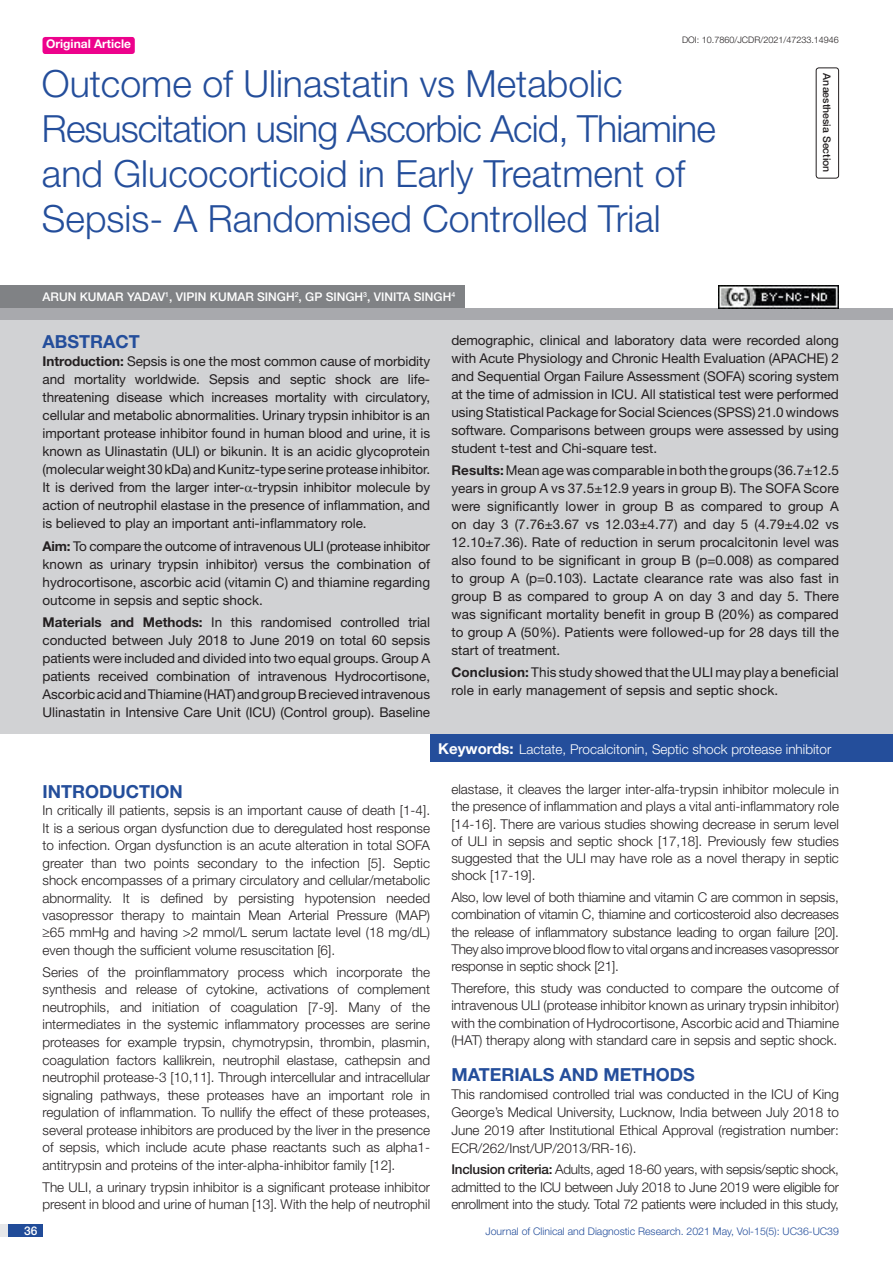
<style>
.page{position:relative;width:893px;height:1263px;background:#fff}
.page>*{position:absolute;margin:0;border:0;box-sizing:border-box;transform-origin:0 0}
.t1{font:300 37.5px/45px "Helvetica Neue";color:#244e9b}
.Heading{font:700 18px "Helvetica Neue";color:#244e9b}
.Abstract_head{font:700 18px "Helvetica Neue";color:#244e9b}
.Body_text{font:300 13.5px/17.5px "Helvetica Neue";color:#231f20;text-align:justify}
.Abstract_Text{font:13.5px/18px "Helvetica Neue";color:#231f20;text-align:justify}
.Key_words{font:300 13.5px "Helvetica Neue";color:#fff}
.Author{font:500 12px "Helvetica Neue";color:#fff}
.t2{font:700 12px "Helvetica Neue";color:#fff}
.t3{font:300 10.5px "Helvetica Neue";color:#244e9b}
.section{font:500 10.5px "Helvetica Neue";color:#231f20}
.DOI{font:300 9px "Helvetica Neue";color:#231f20}
.s1{font-weight:700}
.s2{font-weight:700;font-size:15px}
.s3{font-weight:500}
</style>
<div class="page">
<div style="left:0;top:1224px;width:43px;height:13px;background:#e6e7e9"></div>
<div style="left:8px;top:1224px;width:35px;height:13px;background:#214c99"></div>
<div style="left:43px;top:37px;width:92px;height:17px;background:#ed028c;border-radius:3px"></div>
<div style="left:816px;top:67px;width:23px;height:112px;border:1px solid #231f20;border-radius:3px"></div>
<div style="left:0;top:308px;width:893px;height:12px;background:#a8a9ad"></div>
<div style="left:0;top:285px;width:465px;height:23px;background:#808285"></div>
<div style="left:0;top:320px;width:893px;height:414px;background:#d1d2d4"></div>
<div style="left:430px;top:734px;width:463px;height:28px;background:#244e9b"></div>
<img style="left:719px;top:286px;width:120px;height:22px">
<p class="t2" style="left:46px;top:37px;width:87px">Original Article</p>
<p class="DOI" style="left:682px;top:35px;width:158px">DOI: 10.7860/JCDR/2021/47233.14946</p>
<p class="t1" style="left:42px;top:60px;width:675px">Outcome of Ulinastatin vs Metabolic Resuscitation using Ascorbic Acid, Thiamine and Glucocorticoid in Early Treatment of Sepsis- A Randomised Controlled Trial</p>
<p class="Author" style="left:43px;top:290px;width:414px">ARUN KUMAR YADAV<sup>1</sup>, VIPIN KUMAR SINGH<sup>2</sup>, GP SINGH<sup>3</sup>, VINITA SINGH<sup>4</sup></p>
<p class="section" style="left:833px;top:73px;width:101px;rotate:90deg">ANAESTHESIA SECTION</p>
<p class="Abstract_head" style="left:43px;top:331px;width:99px">ABSTRACT</p>
<p class="Abstract_Text" style="left:43px;top:352px;width:389px"><span class="s1">Introduction:</span> Sepsis is one the most common cause of morbidity and mortality worldwide. Sepsis and septic shock are life&shy;threatening disease which increases mortality with circulatory, cellular and metabolic abnormalities. Urinary trypsin inhibitor is an important protease inhibitor found in human blood and urine, it is known as Ulinastatin (ULI) or bikunin. It is an acidic glycoprotein (molecular weight 30 kDa) and Kunitz-type serine protease inhibitor.<br>It is derived from the larger inter- -trypsin inhibitor molecule by action of neutrophil elastase in the presence of inflammation, and is believed to play an important anti-inflammatory role.</p>
<p class="Abstract_Text" style="left:43px;top:536px;width:389px"><span class="s1">Aim:</span> To compare the outcome of intravenous ULI (protease inhibitor known as urinary trypsin inhibitor) versus the combination of hydrocortisone, ascorbic acid (vitamin C) and thiamine regarding outcome in sepsis and septic shock.</p>
<p class="Abstract_Text" style="left:43px;top:613px;width:389px"><span class="s1">Materials and Methods:</span> In this randomised controlled trial conducted between July 2018 to June 2019 on total 60 sepsis patients were included and divided into two equal groups. Group A patients received combination of intravenous Hydrocortisone, Ascorbic acid and Thiamine (HAT) and group B recieved intravenous Ulinastatin in Intensive Care Unit (ICU) (Control group). Baseline</p>
<p class="Abstract_Text" style="left:451px;top:331px;width:389px">demographic, clinical and laboratory data were recorded along with Acute Physiology and Chronic Health Evaluation (APACHE) 2 and Sequential Organ Failure Assessment (SOFA) scoring system at the time of admission in ICU. All statistical test were performed using Statistical Package for Social Sciences (SPSS) 21.0 windows software. Comparisons between groups were assessed by using student t-test and Chi-square test.</p>
<p class="Abstract_Text" style="left:451px;top:461px;width:389px"><span class="s1">Results:</span> Mean age was comparable in both the groups (36.7±12.5 years in group A vs 37.5±12.9 years in group B). The SOFA Score were significantly lower in group B as compared to group A on day 3 (7.76±3.67 vs 12.03±4.77) and day 5 (4.79±4.02 vs 12.10±7.36). Rate of reduction in serum procalcitonin level was also found to be significant in group B (p=0.008) as compared to group A (p=0.103). Lactate clearance rate was also fast in group B as compared to group A on day 3 and day 5. There was significant mortality benefit in group B (20%) as compared to group A (50%). Patients were followed-up for 28 days till the start of treatment.</p>
<p class="Abstract_Text" style="left:451px;top:663px;width:389px"><span class="s1">Conclusion:</span> This study showed that the ULI may play a beneficial role in early management of sepsis and septic shock.</p>
<p class="Key_words" style="left:438px;top:741px;width:395px"><span class="s2">Keywords:</span> Lactate, Procalcitonin, Septic shock protease inhibitor</p>
<p class="Heading" style="left:43px;top:780px;width:142px">INTRODUCTION</p>
<p class="Body_text" style="left:43px;top:801px;width:389px">In critically ill patients, sepsis is an important cause of death [1-4].<br>It is a serious organ dysfunction due to deregulated host response to infection. Organ dysfunction is an acute alteration in total SOFA greater than two points secondary to the infection [5]. Septic shock encompasses of a primary circulatory and cellular/metabolic abnormality. It is defined by persisting hypotension needed vasopressor therapy to maintain Mean Arterial Pressure (MAP) ≥65 mmHg and having &gt;2 mmol/L serum lactate level (18 mg/dL) even though the sufficient volume resuscitation [6].</p>
<p class="Body_text" style="left:43px;top:963px;width:389px">Series of the proinflammatory process which incorporate the synthesis and release of cytokine, activations of complement neutrophils, and initiation of coagulation [7-9]. Many of the intermediates in the systemic inflammatory processes are serine proteases for example trypsin, chymotrypsin, thrombin, plasmin, coagulation factors kallikrein, neutrophil elastase, cathepsin and neutrophil protease-3 [10,11]. Through intercellular and intracellular signaling pathways, these proteases have an important role in regulation of inflammation. To nullify the effect of these proteases, several protease inhibitors are produced by the liver in the presence of sepsis, which include acute phase reactants such as alpha1- antitrypsin and proteins of the inter-alpha-inhibitor family [12].</p>
<p class="Body_text" style="left:43px;top:1178px;width:389px">The ULI, a urinary trypsin inhibitor is a significant protease inhibitor present in blood and urine of human [13]. With the help of neutrophil</p>
<p class="Body_text" style="left:451px;top:780px;width:389px">elastase, it cleaves the larger inter-alfa-trypsin inhibitor molecule in the presence of inflammation and plays a vital anti-inflammatory role [14-16]. There are various studies showing decrease in serum level of ULI in sepsis and septic shock [17,18]. Previously few studies suggested that the ULI may have role as a novel therapy in septic shock [17-19].</p>
<p class="Body_text" style="left:451px;top:888px;width:389px">Also, low level of both thiamine and vitamin C are common in sepsis, combination of vitamin C, thiamine and corticosteroid also decreases the release of inflammatory substance leading to organ failure [20].<br>They also improve blood flow to vital organs and increases vasopressor response in septic shock [21].</p>
<p class="Body_text" style="left:451px;top:979px;width:389px">Therefore, this study was conducted to compare the outcome of intravenous ULI (protease inhibitor known as urinary trypsin inhibitor) with the combination of Hydrocortisone, Ascorbic acid and Thiamine (HAT) therapy along with standard care in sepsis and septic shock.</p>
<p class="Heading" style="left:451px;top:1063px;width:245px">MATERIALS AND METHODS</p>
<p class="Body_text" style="left:451px;top:1085px;width:389px">This randomised controlled trial was conducted in the ICU of King George’s Medical University, Lucknow, India between July 2018 to June 2019 after Institutional Ethical Approval (registration number:<br>ECR/262/Inst/UP/2013/RR-16).</p>
<p class="Body_text" style="left:451px;top:1160px;width:389px"><span class="s3">INCLUSION CRITERIA:</span> Adults, aged 18-60 years, with sepsis/septic shock, admitted to the ICU between July 2018 to June 2019 were eligible for enrollment into the study. Total 72 patients were included in this study,</p>
<p class="Author" style="left:24px;top:1223px;width:15px">36</p>
<p class="t3" style="left:485px;top:1225px;width:355px">Journal of Clinical and Diagnostic Research. 2021 May, Vol-15(5): UC36-UC39</p>
</div>
